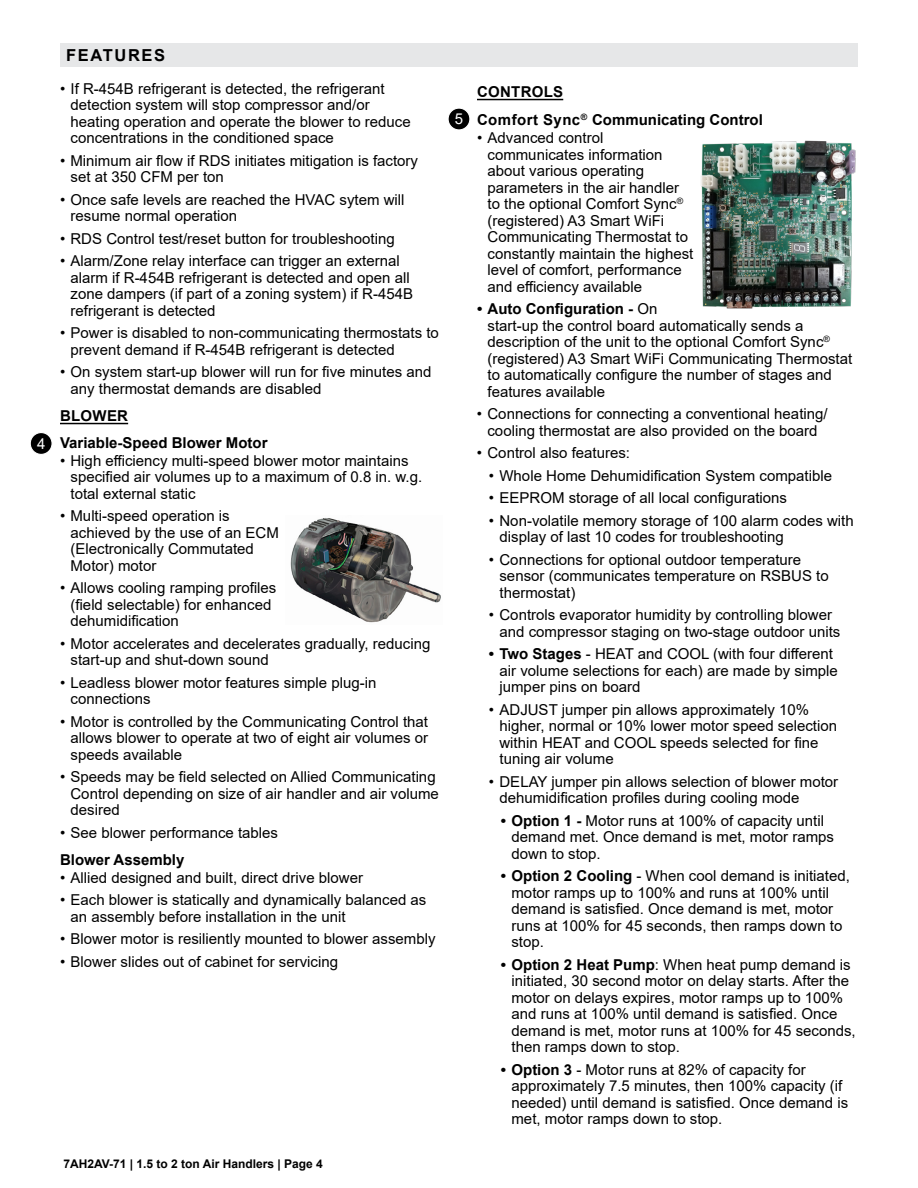
<style>
.page{position:relative;width:918px;height:1188px;background:#fff}
.page>*{position:absolute;margin:0;border:0;box-sizing:border-box;transform-origin:0 0}
.t1{font:700 16.5px "Arial";letter-spacing:.1em;color:#000}
.t2{font:15px/16.5px "Arial";color:#000}
.t3{font:700 15px/27px "Arial";color:#000}
.t4{font:15px "Arial";color:#fff}
.t5{font:700 12px "Arial";color:#000}
.s1{font-weight:700}
</style>
<div class="page">
<div style="left:60px;top:44px;width:798px;height:23px;background:#e6e7e8"></div>
<hr style="left:60px;top:423px;width:68px;height:1px;background:#000">
<img style="left:290px;top:518px;width:151px;height:105px">
<hr style="left:477px;top:99px;width:86px;height:1px;background:#000">
<img style="left:701px;top:140px;width:155px;height:169px">
<div style="left:30px;top:433px;width:22px;height:21px;background:#000;border-radius:50%"></div>
<div style="left:30px;top:432px;width:23px;height:23px;border:1px solid #fff;border-radius:50%"></div>
<div style="left:448px;top:108px;width:22px;height:22px;background:#000;border-radius:50%"></div>
<div style="left:448px;top:108px;width:22px;height:22px;border:1px solid #fff;border-radius:50%"></div>
<p class="t4" style="left:37px;top:433px;width:10px">4</p>
<p class="t1" style="left:66px;top:44px;width:101px">FEATURES</p>
<p class="t2" style="left:70px;top:80px;width:342px;text-indent:-10px">• If R-454B refrigerant is detected, the refrigerant detection system will stop compressor and/or heating operation and operate the blower to reduce concentrations in the conditioned space</p>
<p class="t2" style="left:70px;top:152px;width:349px;text-indent:-10px">• Minimum air flow if RDS initiates mitigation is factory set at 350 CFM per ton</p>
<p class="t2" style="left:70px;top:191px;width:336px;text-indent:-10px">• Once safe levels are reached the HVAC sytem will resume normal operation</p>
<p class="t2" style="left:60px;top:230px;width:336px">• RDS Control test/reset button for troubleshooting</p>
<p class="t2" style="left:70px;top:252px;width:344px;text-indent:-10px">• Alarm/Zone relay interface can trigger an external alarm if R-454B refrigerant is detected and open all zone dampers (if part of a zoning system) if R-454B refrigerant is detected</p>
<p class="t2" style="left:70px;top:324px;width:370px;text-indent:-10px">• Power is disabled to non-communicating thermostats to prevent demand if R-454B refrigerant is detected</p>
<p class="t2" style="left:70px;top:363px;width:362px;text-indent:-10px">• On system start-up blower will run for five minutes and any thermostat demands are disabled</p>
<p class="t3" style="left:60px;top:402px;width:209px">BLOWER<br>Variable-Speed Blower Motor</p>
<p class="t2" style="left:70px;top:452px;width:353px;text-indent:-10px">• High efficiency multi-speed blower motor maintains specified air volumes up to a maximum of 0.8 in. w.g. total external static</p>
<p class="t2" style="left:70px;top:507px;width:210px;text-indent:-10px">• Multi-speed operation is achieved by the use of an ECM (Electronically Commutated<br>Motor) motor</p>
<p class="t2" style="left:70px;top:579px;width:207px;text-indent:-10px">• Allows cooling ramping profiles (field selectable) for enhanced dehumidification</p>
<p class="t2" style="left:70px;top:635px;width:361px;text-indent:-10px">• Motor accelerates and decelerates gradually, reducing start-up and shut-down sound</p>
<p class="t2" style="left:70px;top:674px;width:307px;text-indent:-10px">• Leadless blower motor features simple plug-in connections</p>
<p class="t2" style="left:70px;top:713px;width:359px;text-align:justify;text-indent:-10px">• Motor is controlled by the Communicating Control that allows blower to operate at two of eight air volumes or speeds available</p>
<p class="t2" style="left:70px;top:768px;width:370px;text-indent:-10px">• Speeds may be field selected on Allied Communicating<br>Control depending on size of air handler and air volume desired</p>
<p class="t2" style="left:60px;top:824px;width:220px">• See blower performance tables</p>
<p class="t3" style="left:60px;top:846px;width:126px">Blower Assembly</p>
<p class="t2" style="left:60px;top:869px;width:305px">• Allied designed and built, direct drive blower</p>
<p class="t2" style="left:70px;top:891px;width:357px;text-indent:-10px">• Each blower is statically and dynamically balanced as an assembly before installation in the unit</p>
<p class="t2" style="left:60px;top:930px;width:377px">• Blower motor is resiliently mounted to blower assembly</p>
<p class="t2" style="left:60px;top:953px;width:280px">• Blower slides out of cabinet for servicing</p>
<p class="t5" style="left:63px;top:1156px;width:261px">7AH2AV-71 | 1.5 to 2 ton Air Handlers | Page 4</p>
<p class="t4" style="left:455px;top:108px;width:10px">5</p>
<p class="t3" style="left:477px;top:77px;width:287px;line-height:28.5px">CONTROLS<br>Comfort Sync<sup>®</sup> Communicating Control</p>
<p class="t2" style="left:488px;top:129px;width:207px;text-indent:-10px">• Advanced control communicates information about various operating parameters in the air handler to the optional Comfort Sync<sup>® </sup>(registered) A3 Smart WiFi<br>Communicating Thermostat to constantly maintain the highest level of comfort, performance and efficiency available</p>
<p class="t2" style="left:487px;top:300px;width:366px;text-indent:-10px"><span class="s1">• Auto Configuration -</span> On<br>start-up the control board automatically sends a description of the unit to the optional Comfort Sync<sup>® </sup>(registered) A3 Smart WiFi Communicating Thermostat to automatically configure the number of stages and features available</p>
<p class="t2" style="left:477px;top:405px;width:352px;text-align:center">• Connections for connecting a conventional heating/ cooling thermostat are also provided on the board</p>
<p class="t2" style="left:477px;top:444px;width:155px">• Control also features:</p>
<p class="t2" style="left:489px;top:467px;width:345px">• Whole Home Dehumidification System compatible</p>
<p class="t2" style="left:489px;top:489px;width:300px">• EEPROM storage of all local configurations</p>
<p class="t2" style="left:499px;top:512px;width:356px;text-indent:-10px">• Non-volatile memory storage of 100 alarm codes with display of last 10 codes for troubleshooting</p>
<p class="t2" style="left:499px;top:551px;width:331px;text-indent:-10px">• Connections for optional outdoor temperature sensor (communicates temperature on RSBUS to thermostat)</p>
<p class="t2" style="left:499px;top:606px;width:342px;text-indent:-10px">• Controls evaporator humidity by controlling blower and compressor staging on two-stage outdoor units</p>
<p class="t2" style="left:499px;top:645px;width:340px;text-indent:-10px"><span class="s1">• Two Stages</span> - HEAT and COOL (with four different air volume selections for each) are made by simple jumper pins on board</p>
<p class="t2" style="left:499px;top:701px;width:339px;text-indent:-10px">• ADJUST jumper pin allows approximately 10% higher, normal or 10% lower motor speed selection within HEAT and COOL speeds selected for fine tuning air volume</p>
<p class="t2" style="left:499px;top:773px;width:340px;text-indent:-10px">• DELAY jumper pin allows selection of blower motor dehumidification profiles during cooling mode</p>
<p class="t2" style="left:511px;top:812px;width:324px;text-indent:-11px"><span class="s1">• Option 1 -</span> Motor runs at 100% of capacity until demand met. Once demand is met, motor ramps down to stop.</p>
<p class="t2" style="left:511px;top:867px;width:340px;text-indent:-11px"><span class="s1">• Option 2 Cooling</span> - When cool demand is initiated, motor ramps up to 100% and runs at 100% until demand is satisfied. Once demand is met, motor runs at 100% for 45 seconds, then ramps down to stop.</p>
<p class="t2" style="left:511px;top:956px;width:346px;text-indent:-11px"><span class="s1">• Option 2 Heat Pump</span>: When heat pump demand is initiated, 30 second motor on delay starts. After the motor on delays expires, motor ramps up to 100% and runs at 100% until demand is satisfied. Once demand is met, motor runs at 100% for 45 seconds, then ramps down to stop.</p>
<p class="t2" style="left:511px;top:1061px;width:338px;text-indent:-11px"><span class="s1">• Option 3</span> - Motor runs at 82% of capacity for approximately 7.5 minutes, then 100% capacity (if needed) until demand is satisfied. Once demand is met, motor ramps down to stop.</p>
</div>
